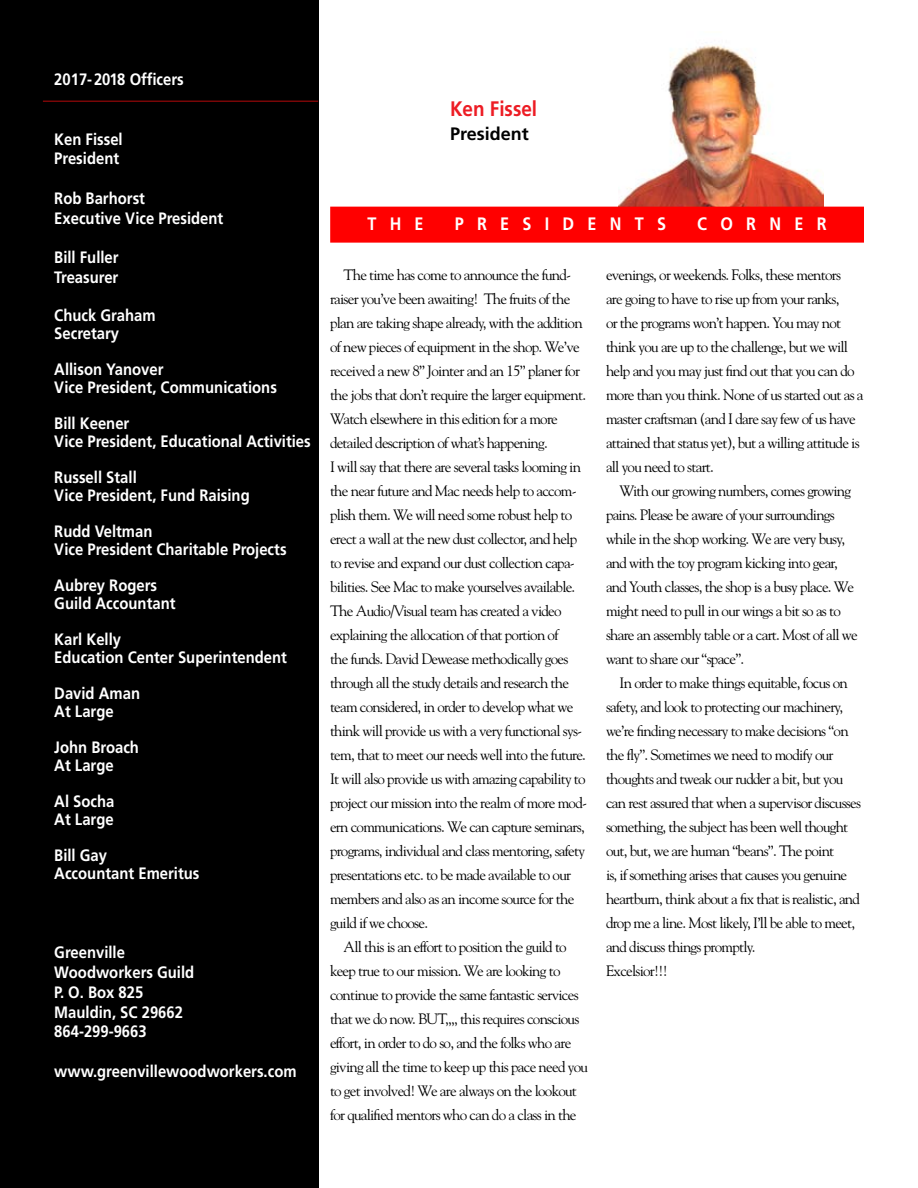
<style>
.page{position:relative;width:918px;height:1188px;background:#fff}
.page>*{position:absolute;margin:0;border:0;box-sizing:border-box;transform-origin:0 0}
.t1{font:700 21px "Frutiger LT Std";color:#ed1c24;scale:.9 1}
.t2{font:700 18px "Frutiger LT Std";letter-spacing:.82em;color:#fff;scale:.9 1}
.t3{font:700 18px "Frutiger LT Std";color:#000}
.t4{font:700 16.5px/18px "Frutiger LT Std";color:#fff;scale:.9 1}
.t5{font:15px/24px "Goudy Std";letter-spacing:-.05em;color:#000}
</style>
<div class="page">
<img style="left:618px;top:45px;width:205px;height:162px">
<div style="left:330px;top:207px;width:534px;height:36px;background:#f00"></div>
<div style="left:0;top:0;width:318px;height:1187px;background:#000"></div>
<hr style="left:43px;top:100px;width:275px;height:2px;background:#790607">
<p class="t4" style="left:54px;top:70px;width:145px">2017- 2018 Officers</p>
<p class="t4" style="left:54px;top:129px;width:78px;line-height:19.8px">Ken Fissel<br>President</p>
<p class="t4" style="left:54px;top:188px;width:189px;line-height:19.8px">Rob Barhorst<br>Executive Vice President</p>
<p class="t4" style="left:54px;top:248px;width:73px;line-height:19.8px">Bill Fuller<br>Treasurer</p>
<p class="t4" style="left:54px;top:306px;width:114px">Chuck Graham<br>Secretary</p>
<p class="t4" style="left:54px;top:360px;width:249px">Allison Yanover<br>Vice President, Communications</p>
<p class="t4" style="left:54px;top:414px;width:287px">Bill Keener<br>Vice President, Educational Activities</p>
<p class="t4" style="left:54px;top:468px;width:219px">Russell Stall<br>Vice President, Fund Raising</p>
<p class="t4" style="left:54px;top:522px;width:260px">Rudd Veltman<br>Vice President Charitable Projects</p>
<p class="t4" style="left:54px;top:576px;width:136px">Aubrey Rogers<br>Guild Accountant</p>
<p class="t4" style="left:54px;top:630px;width:260px">Karl Kelly<br>Education Center Superintendent</p>
<p class="t4" style="left:54px;top:684px;width:97px">David Aman<br>At Large</p>
<p class="t4" style="left:54px;top:738px;width:96px">John Broach<br>At Large</p>
<p class="t4" style="left:54px;top:792px;width:68px">Al Socha<br>At Large</p>
<p class="t4" style="left:54px;top:846px;width:163px">Bill Gay<br>Accountant Emeritus</p>
<p class="t4" style="left:54px;top:943px;width:157px;line-height:19.8px">Greenville<br>Woodworkers Guild<br>P. O. Box 825<br>Mauldin, SC 29662<br>864-299-9663</p>
<p class="t4" style="left:54px;top:1062px;width:271px">www.greenvillewoodworkers.com</p>
<h1 class="t1" style="left:450px;top:97px;width:98px">Ken Fissel</h1>
<p class="t3" style="left:450px;top:123px;width:80px">President</p>
<p class="t2" style="left:367px;top:214px;width:64px">THE</p>
<p class="t2" style="left:455px;top:214px;width:236px">PRESIDENTS</p>
<p class="t2" style="left:697px;top:214px;width:145px">CORNER</p>
<p class="t5" style="left:330px;top:262px;width:259px;text-indent:14px">The time has come to announce the fund&shy;raiser you’ve been awaiting! The fruits of the plan are taking shape already, with the addition of new pieces of equipment in the shop. We’ve received a new 8” Jointer and an 15” planer for the jobs that don’t require the larger equipment.<br>Watch elsewhere in this edition for a more detailed description of what’s happening.<br>I will say that there are several tasks looming in the near future and Mac needs help to accom&shy;plish them. We will need some robust help to erect a wall at the new dust collector, and help to revise and expand our dust collection capa&shy;bilities. See Mac to make yourselves available.<br>The Audio/Visual team has created a video explaining the allocation of that portion of<br>the funds. David Dewease methodically goes through all the study details and research the team considered, in order to develop what we think will provide us with a very functional sys&shy;tem, that to meet our needs well into the future.<br>It will also provide us with amazing capability to project our mission into the realm of more mod&shy;ern communications. We can capture seminars, programs, individual and class mentoring, safety presentations etc. to be made available to our members and also as an income source for the guild if we choose.</p>
<p class="t5" style="left:330px;top:934px;width:259px;text-indent:14px">All this is an effort to position the guild to keep true to our mission. We are looking to continue to provide the same fantastic services that we do now. BUT,,,, this requires conscious effort, in order to do so, and the folks who are giving all the time to keep up this pace need you to get involved! We are always on the lookout for qualified mentors who can do a class in the</p>
<p class="t5" style="left:606px;top:262px;width:259px">evenings, or weekends. Folks, these mentors<br>are going to have to rise up from your ranks,<br>or the programs won’t happen. You may not think you are up to the challenge, but we will help and you may just find out that you can do more than you think. None of us started out as a master craftsman (and I dare say few of us have attained that status yet), but a willing attitude is all you need to start.</p>
<p class="t5" style="left:606px;top:478px;width:253px;text-indent:14px">With our growing numbers, comes growing pains. Please be aware of your surroundings while in the shop working. We are very busy, and with the toy program kicking into gear, and Youth classes, the shop is a busy place. We might need to pull in our wings a bit so as to share an assembly table or a cart. Most of all we want to share our “space”.</p>
<p class="t5" style="left:606px;top:670px;width:257px;text-indent:14px">In order to make things equitable, focus on safety, and look to protecting our machinery, we’re finding necessary to make decisions “on the fly”. Sometimes we need to modify our thoughts and tweak our rudder a bit, but you can rest assured that when a supervisor discusses something, the subject has been well thought out, but, we are human “beans”. The point<br>is, if something arises that causes you genuine heartburn, think about a fix that is realistic, and drop me a line. Most likely, I’ll be able to meet, and discuss things promptly.<br>Excelsior!!!</p>
</div>
